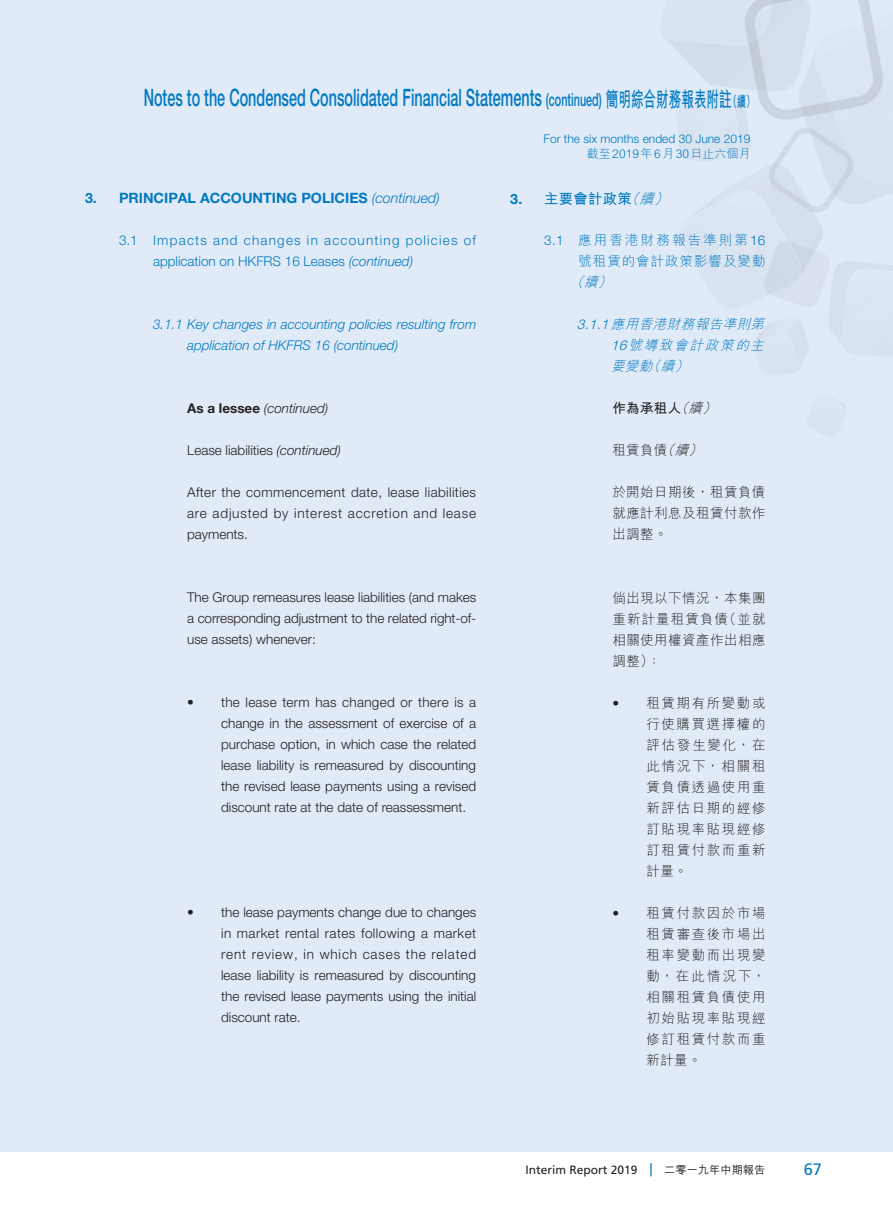
<style>
.page{position:relative;width:893px;height:1212px;background:#fff}
.page>*{position:absolute;margin:0;border:0;box-sizing:border-box;transform-origin:0 0}
.t1{font:500 24px "Helvetica Neue LT Std";color:#0079c2;scale:.6 1}
.t2{font:16.5px "Frutiger";color:#0079c2}
.t3{font:700 14.25px "Helvetica Neue LT Std";color:#0079c2}
.t4{font:700 14.25px "M Hei HK";letter-spacing:.03em;color:#0079c2}
.t5{font:300 13.5px/21px "Helvetica Neue LT Std";color:#231f20;text-align:justify}
.t6{font:300 13.5px/21px "M Hei HK";letter-spacing:.115em;color:#231f20;text-align:justify}
.t7{font:300 13.5px/21px "Helvetica Neue LT Std";letter-spacing:.09em;color:#0079c2}
.t8{font:italic 300 13.5px/21px "Helvetica Neue LT Std";color:#0079c2}
.t9{font:italic 300 13.5px/21px "M Hei HK";color:#0079c2;text-align:justify}
.t10{font:300 13.5px/21px "M Hei HK";letter-spacing:.07em;color:#0079c2;text-align:right}
.t11{font:italic 300 13.5px "Helvetica Neue LT Std";color:#231f20}
.t12{font:700 13.5px "M Hei HK";letter-spacing:.03em;color:#231f20}
.t13{font:300 12px "Helvetica Neue LT Std";color:#0079c2}
.t14{font:12px "Frutiger";color:#231f20}
.t15{font:300 12px "M Hei HK";color:#0079c2}
.s1{font-size:18px}
.s2{font-family:"M Hei HK";font-weight:700;font-size:21px}
.s3{font-family:"M Hei HK";font-weight:700;font-size:15px}
.s4{font-weight:300;font-style:italic}
.s5{font-style:italic}
.s6{font-weight:700;font-style:normal}
.s7{font-family:"Helvetica Neue LT Std"}
.s8{font-family:"M Hei HK";font-weight:500;font-size:11.25px}
</style>
<div class="page">
<div style="left:0;top:0;width:893px;height:1151px;background:#e1ebf7"></div>
<svg style="left:650px;top:1163px;width:2px;height:13px"></svg>
<h1 class="t1" style="left:144px;top:84px;width:1020px">Notes to the Condensed Consolidated Financial Statements <span class="s1">(continued)</span> <span class="s2">簡明綜合財務報表附註</span><span class="s3">（續）</span></h1>
<p class="t13" style="left:544px;top:131px;width:208px">For the six months ended 30 June 2019</p>
<p class="t15" style="left:587px;top:145px;width:165px">截至 2019年 6月 30日止六個月</p>
<p class="t3" style="left:85px;top:189px;width:356px">3. PRINCIPAL ACCOUNTING POLICIES <span class="s4">(continued)</span></p>
<p class="t7" style="left:153px;top:229px;width:324px;text-indent:-34px">3.1 Impacts and changes in accounting policies of application on HKFRS 16 Leases <span class="s5">(continued)</span></p>
<p class="t8" style="left:187px;top:313px;width:291px;text-indent:-34px">3.1.1 Key changes in accounting policies resulting from application of HKFRS 16 (continued)</p>
<p class="t11" style="left:187px;top:400px;width:143px"><span class="s6">As a lessee</span> (continued)</p>
<p class="t5" style="left:187px;top:439px;width:156px">Lease liabilities <span class="s5">(continued)</span></p>
<p class="t5" style="left:187px;top:481px;width:290px">After the commencement date, lease liabilities are adjusted by interest accretion and lease payments.</p>
<p class="t5" style="left:187px;top:586px;width:291px">The Group remeasures lease liabilities (and makes a corresponding adjustment to the related right-of&shy;use assets) whenever:</p>
<p class="t5" style="left:221px;top:691px;width:257px;text-indent:-34px">• the lease term has changed or there is a change in the assessment of exercise of a purchase option, in which case the related lease liability is remeasured by discounting the revised lease payments using a revised discount rate at the date of reassessment.</p>
<p class="t5" style="left:221px;top:901px;width:257px;text-indent:-34px">• the lease payments change due to changes in market rental rates following a market rent review, in which cases the related lease liability is remeasured by discounting the revised lease payments using the initial discount rate.</p>
<p class="t4" style="left:510px;top:188px;width:165px"><span class="s7">3.</span> 主要會計政策<span class="s4">（續）</span></p>
<p class="t10" style="left:544px;top:229px;width:223px"><span class="s7">3.1</span> 應用香港財務報告準則第<span class="s7">16</span>號租賃的會計政策影響及變動</p>
<p class="t9" style="left:570px;top:271px;width:48px">（續）</p>
<p class="t9" style="left:611px;top:313px;width:159px;text-indent:-34px"><span class="s7">3.1.1</span> 應用香港財務報告準則第<span class="s7">16</span>號導致會計政策的主要變動（續）</p>
<p class="t12" style="left:612px;top:399px;width:110px">作為承租人<span class="s4">（續）</span></p>
<p class="t6" style="left:612px;top:439px;width:96px">租賃負債<span class="s5">（續）</span></p>
<p class="t6" style="left:612px;top:481px;width:155px">於開始日期後，租賃負債就應計利息及租賃付款作出調整。</p>
<p class="t6" style="left:612px;top:586px;width:155px">倘出現以下情況，本集團重新計量租賃負債（並就相關使用權資產作出相應調整）：</p>
<p class="t6" style="left:646px;top:691px;width:121px;text-indent:-34px"><span class="s7">•</span> 租賃期有所變動或行使購買選擇權的評估發生變化，在此情況下，相關租賃負債透過使用重新評估日期的經修訂貼現率貼現經修訂租賃付款而重新計量。</p>
<p class="t6" style="left:646px;top:902px;width:121px;text-indent:-34px"><span class="s7">•</span> 租賃付款因於市場租賃審查後市場出租率變動而出現變動，在此情況下，相關租賃負債使用初始貼現率貼現經修訂租賃付款而重新計量。</p>
<p class="t14" style="left:525px;top:1162px;width:241px">Interim Report 2019 <span class="s8">二零一九年中期報告</span></p>
<p class="t2" style="left:804px;top:1159px;width:20px">67</p>
</div>
